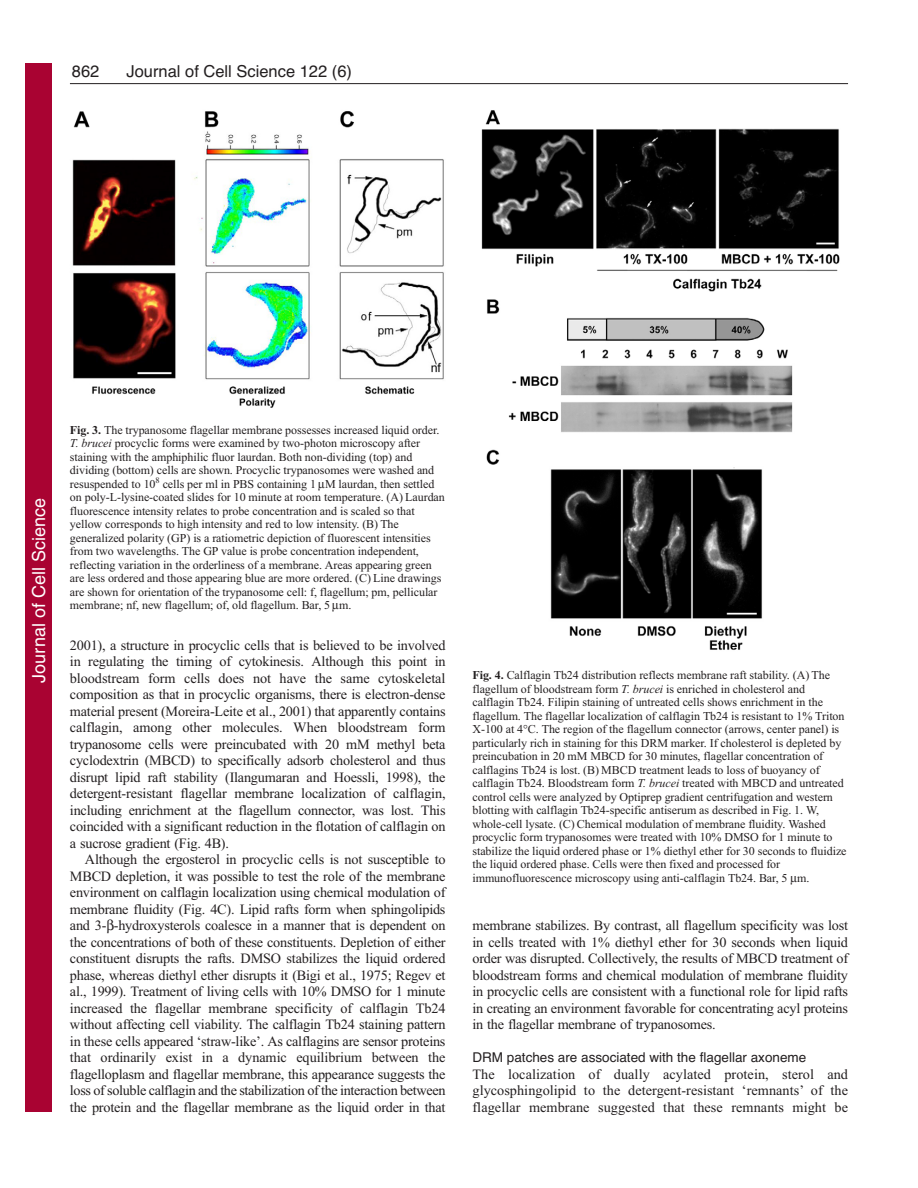
<style>
.page{position:relative;width:918px;height:1188px;background:#fff}
.page>*{position:absolute;margin:0;border:0;box-sizing:border-box;transform-origin:0 0}
.t1{font:18px "Helvetica";color:#fff}
.t2{font:16.5px "Helvetica";color:#231f20}
.t3{font:14.25px/16.5px "Times New Roman";letter-spacing:-.015em;color:#231f20;text-align:justify}
.t4{font:13.5px "Helvetica";color:#231f20}
.t5{font:12px/13.5px "Times New Roman";letter-spacing:-.005em;color:#231f20}
.s1{font-weight:700}
.s2{font-style:italic}
</style>
<div class="page">
<hr style="left:70px;top:83px;width:778px;height:1px;background:#231f20">
<img style="left:72px;top:111px;width:372px;height:297px">
<img style="left:481px;top:110px;width:359px;height:540px">
<div style="left:26px;top:64px;width:26px;height:1048px;background:#a90332"></div>
<p class="t2" style="left:72px;top:65px;width:29px">862</p>
<p class="t2" style="left:127px;top:65px;width:227px">Journal of Cell Science 122 (6)</p>
<p class="t1" style="left:28px;top:683px;width:186px;rotate:-90deg">Journal of Cell Science</p>
<p class="t5" style="left:70px;top:424px;width:376px"><span class="s1">Fig. 3.</span> The trypanosome flagellar membrane possesses increased liquid order.<br><span class="s2">T. brucei</span> procyclic forms were examined by two-photon microscopy after staining with the amphiphilic fluor laurdan. Both non-dividing (top) and dividing (bottom) cells are shown. Procyclic trypanosomes were washed and resuspended to 10<sup>8</sup> cells per ml in PBS containing 1 M laurdan, then settled on poly-L-lysine-coated slides for 10 minute at room temperature. (A) Laurdan fluorescence intensity relates to probe concentration and is scaled so that yellow corresponds to high intensity and red to low intensity. (B) The generalized polarity (GP) is a ratiometric depiction of fluorescent intensities from two wavelengths. The GP value is probe concentration independent, reflecting variation in the orderliness of a membrane. Areas appearing green are less ordered and those appearing blue are more ordered. (C) Line drawings are shown for orientation of the trypanosome cell: f, flagellum; pm, pellicular membrane; nf, new flagellum; of, old flagellum. Bar, 5 m.</p>
<p class="t3" style="left:70px;top:638px;width:377px">2001), a structure in procyclic cells that is believed to be involved in regulating the timing of cytokinesis. Although this point in bloodstream form cells does not have the same cytoskeletal composition as that in procyclic organisms, there is electron-dense material present (Moreira-Leite et al., 2001) that apparently contains calflagin, among other molecules. When bloodstream form trypanosome cells were preincubated with 20 mM methyl beta cyclodextrin (MBCD) to specifically adsorb cholesterol and thus disrupt lipid raft stability (Ilangumaran and Hoessli, 1998), the detergent-resistant flagellar membrane localization of calflagin, including enrichment at the flagellum connector, was lost. This coincided with a significant reduction in the flotation of calflagin on a sucrose gradient (Fig. 4B).</p>
<p class="t3" style="left:70px;top:852px;width:377px;text-indent:15px">Although the ergosterol in procyclic cells is not susceptible to MBCD depletion, it was possible to test the role of the membrane environment on calflagin localization using chemical modulation of membrane fluidity (Fig. 4C). Lipid rafts form when sphingolipids and 3- -hydroxysterols coalesce in a manner that is dependent on the concentrations of both of these constituents. Depletion of either constituent disrupts the rafts. DMSO stabilizes the liquid ordered phase, whereas diethyl ether disrupts it (Bigi et al., 1975; Regev et al., 1999). Treatment of living cells with 10% DMSO for 1 minute increased the flagellar membrane specificity of calflagin Tb24 without affecting cell viability. The calflagin Tb24 staining pattern in these cells appeared ‘straw-like’. As calflagins are sensor proteins that ordinarily exist in a dynamic equilibrium between the flagelloplasm and flagellar membrane, this appearance suggests the loss of soluble calflagin and the stabilization of the interaction between the protein and the flagellar membrane as the liquid order in that</p>
<p class="t5" style="left:472px;top:669px;width:376px"><span class="s1">Fig. 4.</span> Calflagin Tb24 distribution reflects membrane raft stability. (A) The flagellum of bloodstream form <span class="s2">T. brucei</span> is enriched in cholesterol and calflagin Tb24. Filipin staining of untreated cells shows enrichment in the flagellum. The flagellar localization of calflagin Tb24 is resistant to 1% Triton X-100 at 4°C. The region of the flagellum connector (arrows, center panel) is particularly rich in staining for this DRM marker. If cholesterol is depleted by preincubation in 20 mM MBCD for 30 minutes, flagellar concentration of calflagins Tb24 is lost. (B) MBCD treatment leads to loss of buoyancy of calflagin Tb24. Bloodstream form <span class="s2">T. brucei</span> treated with MBCD and untreated control cells were analyzed by Optiprep gradient centrifugation and western blotting with calflagin Tb24-specific antiserum as described in Fig. 1. W, whole-cell lysate. (C) Chemical modulation of membrane fluidity. Washed procyclic form trypanosomes were treated with 10% DMSO for 1 minute to stabilize the liquid ordered phase or 1% diethyl ether for 30 seconds to fluidize the liquid ordered phase. Cells were then fixed and processed for immunofluorescence microscopy using anti-calflagin Tb24. Bar, 5 m.</p>
<p class="t3" style="left:472px;top:918px;width:377px">membrane stabilizes. By contrast, all flagellum specificity was lost in cells treated with 1% diethyl ether for 30 seconds when liquid order was disrupted. Collectively, the results of MBCD treatment of bloodstream forms and chemical modulation of membrane fluidity in procyclic cells are consistent with a functional role for lipid rafts in creating an environment favorable for concentrating acyl proteins in the flagellar membrane of trypanosomes.</p>
<p class="t4" style="left:472px;top:1052px;width:335px">DRM patches are associated with the flagellar axoneme</p>
<p class="t3" style="left:472px;top:1067px;width:377px">The localization of dually acylated protein, sterol and glycosphingolipid to the detergent-resistant ‘remnants’ of the flagellar membrane suggested that these remnants might be</p>
</div>
